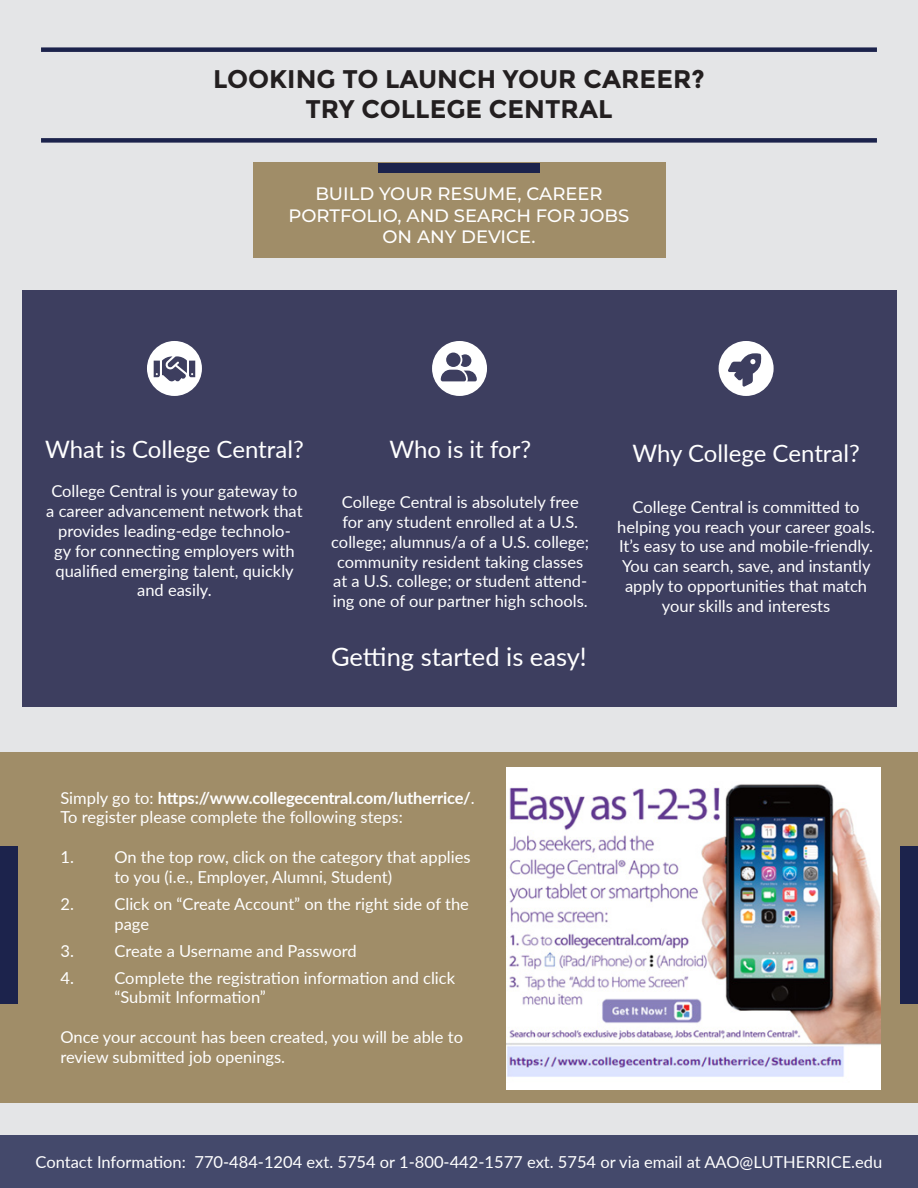
<style>
.page{position:relative;width:918px;height:1188px;background:#e4e5e7}
.page>*{position:absolute;margin:0;border:0;box-sizing:border-box;transform-origin:0 0}
.t1{font:700 25.5px "Montserrat";color:#231f20}
.Body_Main{font:25.5px "Lato";color:#fff}
.Body_Main-2{font:24px "Lato";color:#fff}
.t2{font:500 18px/21.6px "Montserrat";color:#fff;text-align:center}
.Body_Main-3{font:16.5px/19.8px "Lato";color:#fff}
.s1{font-weight:700}
</style>
<div class="page">
<div style="left:0;top:752px;width:918px;height:351px;background:#a08d68"></div>
<div style="left:253px;top:163px;width:412px;height:95px;background:#a08d68"></div>
<div style="left:0;top:1135px;width:918px;height:53px;background:#44496b"></div>
<div style="left:22px;top:291px;width:875px;height:416px;background:#3d3e5f"></div>
<img style="left:507px;top:768px;width:373px;height:321px">
<div style="left:0;top:846px;width:17px;height:158px;background:#1c234c"></div>
<div style="left:378px;top:163px;width:162px;height:9px;background:#1c234c"></div>
<div style="left:901px;top:846px;width:17px;height:158px;background:#1c234c"></div>
<div style="left:41px;top:47px;width:836px;height:5px;background:#1c234c"></div>
<div style="left:41px;top:138px;width:836px;height:5px;background:#1c234c"></div>
<div style="left:147px;top:341px;width:55px;height:55px;background:#fff;border-radius:50%"></div>
<div style="left:432px;top:341px;width:55px;height:55px;background:#fff;border-radius:50%"></div>
<div style="left:719px;top:341px;width:55px;height:55px;background:#fff;border-radius:50%"></div>
<svg style="left:154px;top:356px;width:41px;height:26px"></svg>
<svg style="left:728px;top:353px;width:33px;height:34px"></svg>
<svg style="left:441px;top:353px;width:36px;height:28px"></svg>
<p class="t1" style="left:213px;top:64px;width:493px">LOOKING TO LAUNCH YOUR CAREER?</p>
<p class="t1" style="left:305px;top:94px;width:309px">TRY COLLEGE CENTRAL</p>
<p class="t2" style="left:289px;top:182px;width:342px">BUILD YOUR RESUME, CAREER<br>PORTFOLIO, AND SEARCH FOR JOBS<br>ON ANY DEVICE.</p>
<p class="Body_Main-2" style="left:45px;top:432px;width:260px">What is College Central?</p>
<p class="Body_Main-3" style="left:46px;top:481px;width:258px;text-align:center">College Central is your gateway to a career advancement network that provides leading-edge technolo-<br>gy for connecting employers with qualified emerging talent, quickly and easily.</p>
<p class="Body_Main-2" style="left:389px;top:432px;width:143px">Who is it for?</p>
<p class="Body_Main-3" style="left:331px;top:492px;width:260px;text-align:center">College Central is absolutely free for any student enrolled at a U.S. college; alumnus/a of a U.S. college; community resident taking classes at a U.S. college; or student attend&shy;ing one of our partner high schools.</p>
<p class="Body_Main" style="left:331px;top:638px;width:257px">Getting started is easy!</p>
<p class="Body_Main-2" style="left:632px;top:436px;width:229px">Why College Central?</p>
<p class="Body_Main-3" style="left:617px;top:496px;width:259px;text-align:center">College Central is committed to helping you reach your career goals.<br>It’s easy to use and mobile-friendly.<br>You can search, save, and instantly apply to opportunities that match your skills and interests</p>
<p class="Body_Main-3" style="left:60px;top:787px;width:416px">Simply go to: <span class="s1">https://www.collegecentral.com/lutherrice/</span>.<br>To register please complete the following steps:</p>
<p class="Body_Main-3" style="left:60px;top:846px;width:15px">1.</p>
<p class="Body_Main-3" style="left:114px;top:846px;width:358px">On the top row, click on the category that applies to you (i.e., Employer, Alumni, Student)</p>
<p class="Body_Main-3" style="left:60px;top:893px;width:15px">2.</p>
<p class="Body_Main-3" style="left:114px;top:893px;width:356px">Click on “Create Account” on the right side of the page</p>
<p class="Body_Main-3" style="left:60px;top:940px;width:15px">3.</p>
<p class="Body_Main-3" style="left:114px;top:940px;width:244px">Create a Username and Password</p>
<p class="Body_Main-3" style="left:60px;top:967px;width:15px">4.</p>
<p class="Body_Main-3" style="left:114px;top:967px;width:342px">Complete the registration information and click “Submit Information”</p>
<p class="Body_Main-3" style="left:60px;top:1026px;width:404px">Once your account has been created, you will be able to review submitted job openings.</p>
<p class="Body_Main-3" style="left:36px;top:1151px;width:848px">Contact Information: 770-484-1204 ext. 5754 or 1-800-442-1577 ext. 5754 or via email at AAO@LUTHERRICE.edu</p>
</div>
